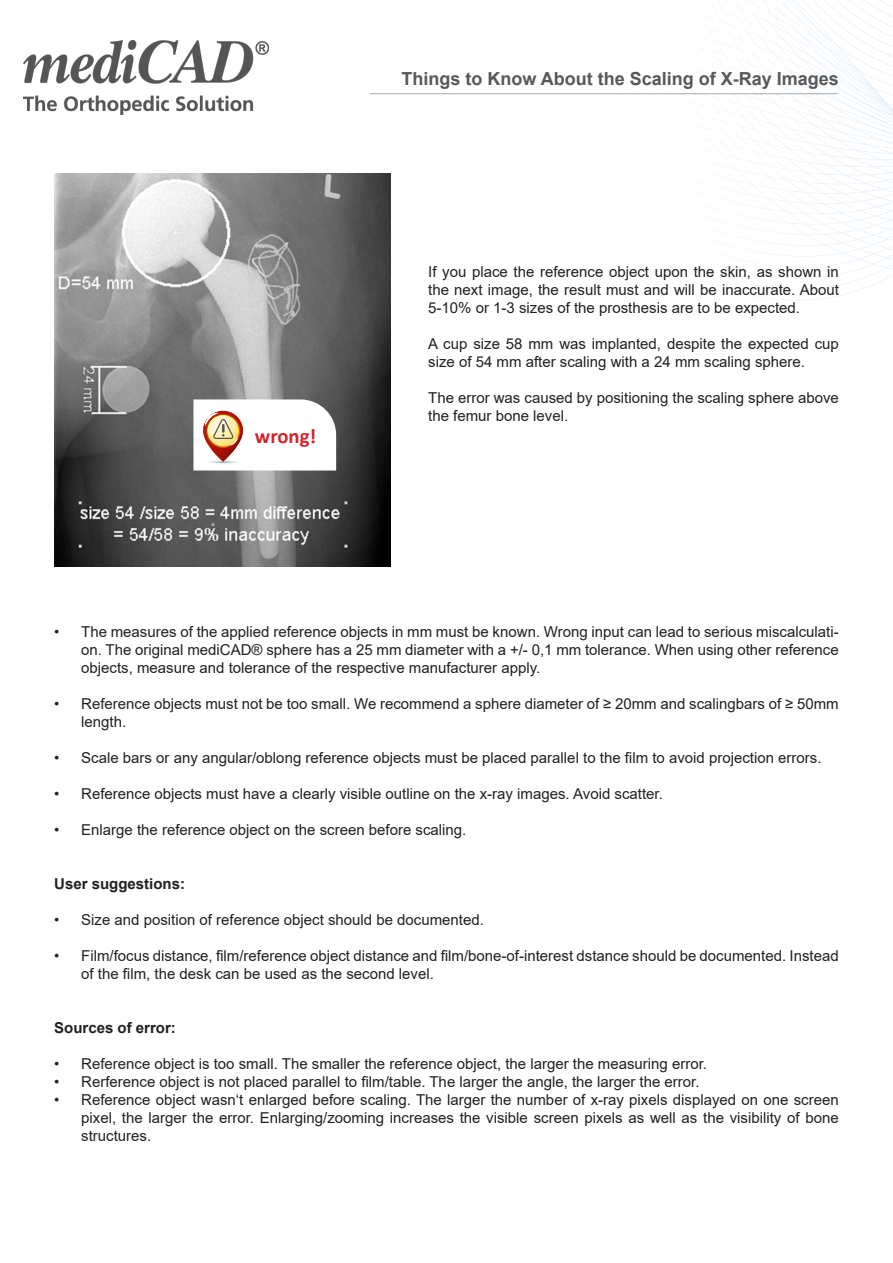
<style>
.page{position:relative;width:893px;height:1263px;background:#fff}
.page>*{position:absolute;margin:0;border:0;box-sizing:border-box;transform-origin:0 0}
.t1{font:700 20.7px "Calibri";color:#d1232a}
.Absatzformat_1{font:700 18px "Arial";color:#57585a}
.Text{font:15px/18px "Arial";color:#231f20}
.Text-2{font:700 15px "Arial";color:#231f20}
</style>
<div class="page">
<svg style="left:360px;top:0;width:533px;height:567px"></svg>
<img style="left:24px;top:40px;width:244px;height:75px">
<hr style="left:370px;top:93px;width:468px;height:1px;background:#a8a9ad">
<img style="left:54px;top:174px;width:336px;height:393px">
<svg style="left:193px;top:399px;width:143px;height:71px"></svg>
<p class="Absatzformat_1" style="left:401px;top:66px;width:439px">Things to Know About the Scaling of X-Ray Images</p>
<p class="t1" style="left:255px;top:421px;width:63px">wrong!</p>
<p class="Text" style="left:428px;top:262px;width:412px;text-align:justify">If you place the reference object upon the skin, as shown in the next image, the result must and will be inaccurate. About 5-10% or 1-3 sizes of the prosthesis are to be expected.</p>
<p class="Text" style="left:428px;top:334px;width:412px">A cup size 58 mm was implanted, despite the expected cup size of 54 mm after scaling with a 24 mm scaling sphere.</p>
<p class="Text" style="left:428px;top:388px;width:412px">The error was caused by positioning the scaling sphere above the femur bone level.</p>
<p class="Text" style="left:81px;top:622px;width:759px;text-align:justify;text-indent:-27px">• The measures of the applied reference objects in mm must be known. Wrong input can lead to serious miscalculati&shy;on. The original mediCAD® sphere has a 25 mm diameter with a +/- 0,1 mm tolerance. When using other reference objects, measure and tolerance of the respective manufacturer apply.</p>
<p class="Text" style="left:81px;top:694px;width:759px;text-indent:-27px">• Reference objects must not be too small. We recommend a sphere diameter of ≥ 20mm and scalingbars of ≥ 50mm length.</p>
<p class="Text" style="left:54px;top:748px;width:769px">• Scale bars or any angular/oblong reference objects must be placed parallel to the film to avoid projection errors.</p>
<p class="Text" style="left:54px;top:784px;width:610px">• Reference objects must have a clearly visible outline on the x-ray images. Avoid scatter.</p>
<p class="Text" style="left:54px;top:820px;width:414px">• Enlarge the reference object on the screen before scaling.</p>
<p class="Text-2" style="left:54px;top:873px;width:132px">User suggestions:</p>
<p class="Text" style="left:54px;top:910px;width:431px">• Size and position of reference object should be documented.</p>
<p class="Text" style="left:81px;top:946px;width:759px;text-indent:-27px">• Film/focus distance, film/reference object distance and film/bone-of-interest dstance should be documented. Instead of the film, the desk can be used as the second level.</p>
<p class="Text-2" style="left:54px;top:1017px;width:123px">Sources of error:</p>
<p class="Text" style="left:54px;top:1054px;width:654px">• Reference object is too small. The smaller the reference object, the larger the measuring error.</p>
<p class="Text" style="left:54px;top:1072px;width:647px">• Rerference object is not placed parallel to film/table. The larger the angle, the larger the error.</p>
<p class="Text" style="left:81px;top:1090px;width:759px;text-align:justify;text-indent:-27px">• Reference object wasn‘t enlarged before scaling. The larger the number of x-ray pixels displayed on one screen pixel, the larger the error. Enlarging/zooming increases the visible screen pixels as well as the visibility of bone structures.</p>
</div>
